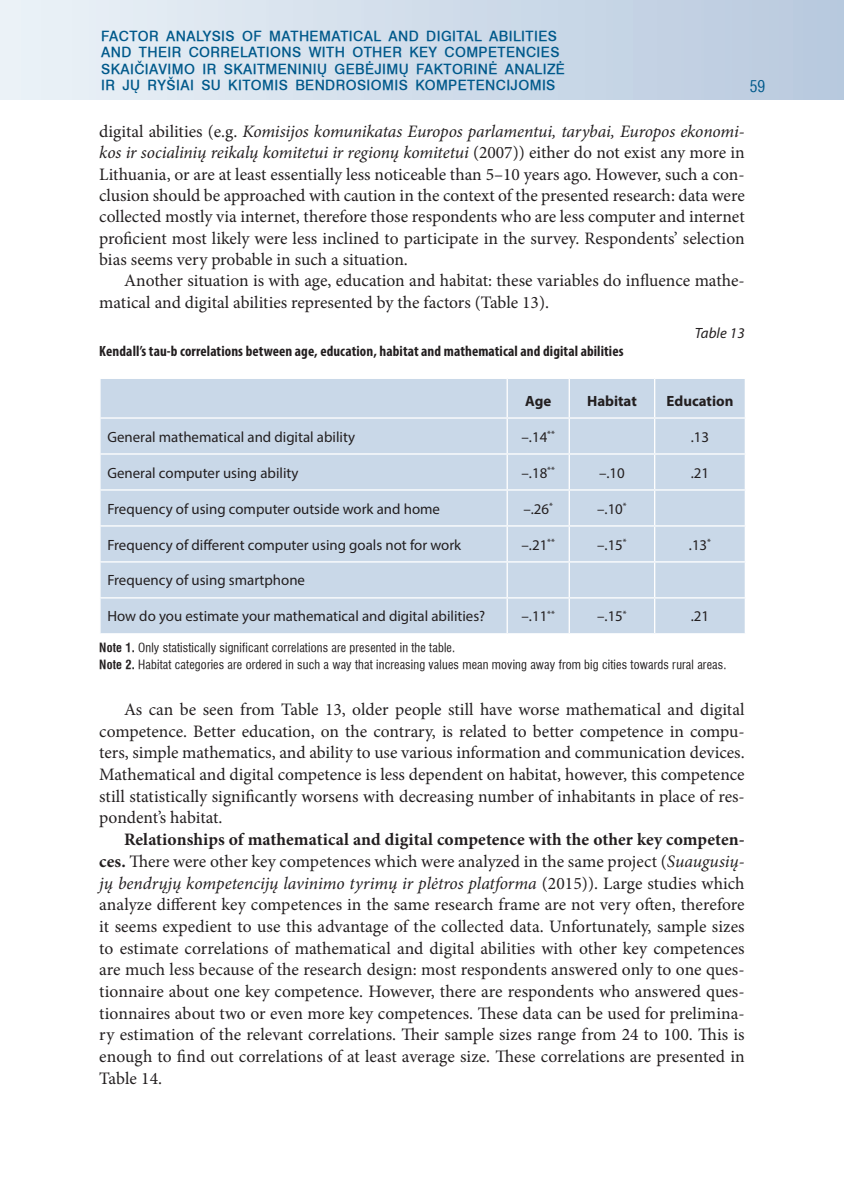
<style>
.page{position:relative;width:844px;height:1191px;background:#fff}
.page>*{position:absolute;margin:0;border:0;box-sizing:border-box;transform-origin:0 0}
.t1{font:17.5px/21.7px "Minion Pro";color:#231f20;text-align:justify}
.t2{font:condensed 15.75px "Helvetica LT";color:#00598b}
.t3{font:14.88px "Myriad Pro";color:#231f20}
.t4{font:700 condensed 14.88px "Myriad Pro";letter-spacing:.01em;color:#231f20}
.t5{font:700 14.88px "Myriad Pro";color:#231f20}
.t6{font:italic 14.88px "Myriad Pro";letter-spacing:.01em;color:#231f20}
.t7{font:500 14px/16.1px "Helvetica LT";letter-spacing:.03em;color:#00598b}
.t8{font:condensed 12.25px/17.2px "Helvetica LT";letter-spacing:.01em;color:#231f20}
.s1{font-style:italic}
.s2{font-weight:700}
</style>
<div class="page">
<div style="left:0;top:0;width:843px;height:100px;background:linear-gradient(to right,#ebf2f7,#b8c9de)"></div>
<hr style="left:0;top:0;width:1px;height:100px;background:#ebf2f7">
<div style="left:101px;top:379px;width:643px;height:254px;background:#c9d8e8"></div>
<hr style="left:506px;top:379px;width:1px;height:38px;background:#fff">
<hr style="left:568px;top:379px;width:1px;height:38px;background:#fff">
<hr style="left:653px;top:379px;width:2px;height:38px;background:#fff">
<hr style="left:99px;top:417px;width:408px;height:2px;background:#fff">
<hr style="left:507px;top:417px;width:62px;height:2px;background:#fff">
<hr style="left:506px;top:419px;width:1px;height:34px;background:#fff">
<hr style="left:569px;top:417px;width:85px;height:2px;background:#fff">
<hr style="left:568px;top:419px;width:1px;height:34px;background:#fff">
<hr style="left:654px;top:417px;width:91px;height:2px;background:#fff">
<hr style="left:653px;top:419px;width:2px;height:34px;background:#fff">
<hr style="left:99px;top:453px;width:408px;height:1px;background:#fff">
<hr style="left:507px;top:453px;width:62px;height:1px;background:#fff">
<hr style="left:506px;top:454px;width:1px;height:35px;background:#fff">
<hr style="left:569px;top:453px;width:85px;height:1px;background:#fff">
<hr style="left:568px;top:454px;width:1px;height:35px;background:#fff">
<hr style="left:654px;top:453px;width:91px;height:1px;background:#fff">
<hr style="left:653px;top:454px;width:2px;height:35px;background:#fff">
<hr style="left:99px;top:489px;width:408px;height:1px;background:#fff">
<hr style="left:507px;top:489px;width:62px;height:1px;background:#fff">
<hr style="left:506px;top:490px;width:1px;height:35px;background:#fff">
<hr style="left:569px;top:489px;width:85px;height:1px;background:#fff">
<hr style="left:568px;top:490px;width:1px;height:35px;background:#fff">
<hr style="left:654px;top:489px;width:91px;height:1px;background:#fff">
<hr style="left:653px;top:490px;width:2px;height:35px;background:#fff">
<hr style="left:99px;top:525px;width:408px;height:1px;background:#fff">
<hr style="left:507px;top:525px;width:62px;height:1px;background:#fff">
<hr style="left:506px;top:526px;width:1px;height:35px;background:#fff">
<hr style="left:569px;top:525px;width:85px;height:1px;background:#fff">
<hr style="left:568px;top:526px;width:1px;height:35px;background:#fff">
<hr style="left:654px;top:525px;width:91px;height:1px;background:#fff">
<hr style="left:653px;top:526px;width:2px;height:35px;background:#fff">
<hr style="left:99px;top:561px;width:408px;height:1px;background:#fff">
<hr style="left:507px;top:561px;width:62px;height:1px;background:#fff">
<hr style="left:506px;top:562px;width:1px;height:35px;background:#fff">
<hr style="left:569px;top:561px;width:85px;height:1px;background:#fff">
<hr style="left:568px;top:562px;width:1px;height:35px;background:#fff">
<hr style="left:654px;top:561px;width:91px;height:1px;background:#fff">
<hr style="left:653px;top:562px;width:2px;height:35px;background:#fff">
<hr style="left:99px;top:597px;width:408px;height:1px;background:#fff">
<hr style="left:507px;top:597px;width:62px;height:1px;background:#fff">
<hr style="left:506px;top:598px;width:1px;height:35px;background:#fff">
<hr style="left:569px;top:597px;width:85px;height:1px;background:#fff">
<hr style="left:568px;top:598px;width:1px;height:35px;background:#fff">
<hr style="left:654px;top:597px;width:91px;height:1px;background:#fff">
<hr style="left:653px;top:598px;width:2px;height:35px;background:#fff">
<p class="t7" style="left:101px;top:28px;width:465px">FACTOR ANALYSIS OF MATHEMATICAL AND DIGITAL ABILITIES AND THEIR CORRELATIONS WITH OTHER KEY COMPETENCIES SKAIČIAVIMO IR SKAITMENINIŲ GEBĖJIMŲ FAKTORINĖ ANALIZĖ IR JŲ RYŠIAI SU KITOMIS BEN</p>
<p class="t7" style="left:325px;top:76px;width:50px">DROSIOMI</p>
<p class="t7" style="left:399px;top:76px;width:157px">S KOMPETENCIJOMIS</p>
<p class="t1" style="left:99px;top:121px;width:646px">digital abilities (e.g. <span class="s1">Komisijos komunikatas Europos parlamentui, tarybai, Europos ekonomi&shy;kos ir socialinių reikalų komitetui ir regionų komitetui</span> (2007)) either do not exist any more in Lithuania, or are at least essentially less noticeable than 5–10 years ago. However, such a con&shy;clusion should be approached with caution in the context of the presented research: data were collected mostly via internet, therefore those respondents who are less computer and internet proficient most likely were less inclined to participate in the survey. Respondents’ selection bias seems very probable in such a situation.</p>
<p class="t1" style="left:99px;top:270px;width:646px;text-indent:25px">Another situation is with age, education and habitat: these variables do influence mathe&shy;matical and digital abilities represented by the factors (Table 13).</p>
<p class="t6" style="left:694px;top:324px;width:51px">Table 13</p>
<p class="t4" style="left:99px;top:341px;width:525px">Kendall’s tau-b correlations between age, education, habitat and mathematical and digital abilities</p>
<p class="t5" style="left:525px;top:391px;width:28px">Age</p>
<p class="t5" style="left:587px;top:391px;width:51px">Habitat</p>
<p class="t5" style="left:666px;top:391px;width:68px">Education</p>
<p class="t3" style="left:107px;top:427px;width:249px">General mathematical and digital ability</p>
<p class="t3" style="left:521px;top:427px;width:35px">–.14<sup>**</sup></p>
<p class="t3" style="left:690px;top:427px;width:20px">.13</p>
<p class="t3" style="left:107px;top:463px;width:193px">General computer using ability</p>
<p class="t3" style="left:521px;top:463px;width:35px">–.18<sup>**</sup></p>
<p class="t3" style="left:599px;top:463px;width:27px">–.10</p>
<p class="t3" style="left:690px;top:463px;width:20px">.21</p>
<p class="t3" style="left:107px;top:499px;width:334px">Frequency of using computer outside work and home</p>
<p class="t3" style="left:523px;top:499px;width:31px">–.26<sup>*</sup></p>
<p class="t3" style="left:597px;top:499px;width:31px">–.10<sup>*</sup></p>
<p class="t3" style="left:107px;top:535px;width:355px">Frequency of different computer using goals not for work</p>
<p class="t3" style="left:521px;top:535px;width:35px">–.21<sup>**</sup></p>
<p class="t3" style="left:597px;top:535px;width:31px">–.15<sup>*</sup></p>
<p class="t3" style="left:688px;top:535px;width:24px">.13<sup>*</sup></p>
<p class="t3" style="left:107px;top:571px;width:199px">Frequency of using smartphone</p>
<p class="t3" style="left:107px;top:607px;width:379px">How do you estimate your mathematical and digital abilities?</p>
<p class="t3" style="left:521px;top:607px;width:35px">–.11<sup>**</sup></p>
<p class="t3" style="left:597px;top:607px;width:31px">–.15<sup>*</sup></p>
<p class="t3" style="left:690px;top:607px;width:20px">.21</p>
<p class="t8" style="left:99px;top:639px;width:628px"><span class="s2">Note 1.</span> Only statistically significant correlations are presented in the table.<br><span class="s2">Note 2.</span> Habitat categories are ordered in such a way that increasing values mean moving away from big cities towards rural areas.</p>
<p class="t1" style="left:99px;top:698px;width:646px;text-indent:25px">As can be seen from Table 13, older people still have worse mathematical and digital competence. Better education, on the contrary, is related to better competence in compu&shy;ters, simple mathematics, and ability to use various information and communication devices.<br>Mathematical and digital competence is less dependent on habitat, however, this competence still statistically significantly worsens with decreasing number of inhabitants in place of res&shy;pondent’s habitat.</p>
<p class="t1" style="left:99px;top:828px;width:646px;text-indent:25px"><span class="s2">Relationships of mathematical and digital competence with the other key competen&shy;ces.</span> There were other key competences which were analyzed in the same project (<span class="s1">Suaugusių&shy;jų bendrųjų kompetencijų lavinimo tyrimų ir plėtros platforma</span> (2015)). Large studies which analyze different key competences in the same research frame are not very often, therefore it seems expedient to use this advantage of the collected data. Unfortunately, sample sizes to estimate correlations of mathematical and digital abilities with other key competences are much less because of the research design: most respondents answered only to one ques&shy;tionnaire about one key competence. However, there are respondents who answered ques&shy;tionnaires about two or even more key competences. These data can be used for prelimina&shy;ry estimation of the relevant correlations. Their sample sizes range from 24 to 100. This is enough to find out correlations of at least average size. These correlations are presented in Table 14.</p>
<p class="t2" style="left:749px;top:76px;width:17px">59</p>
</div>
